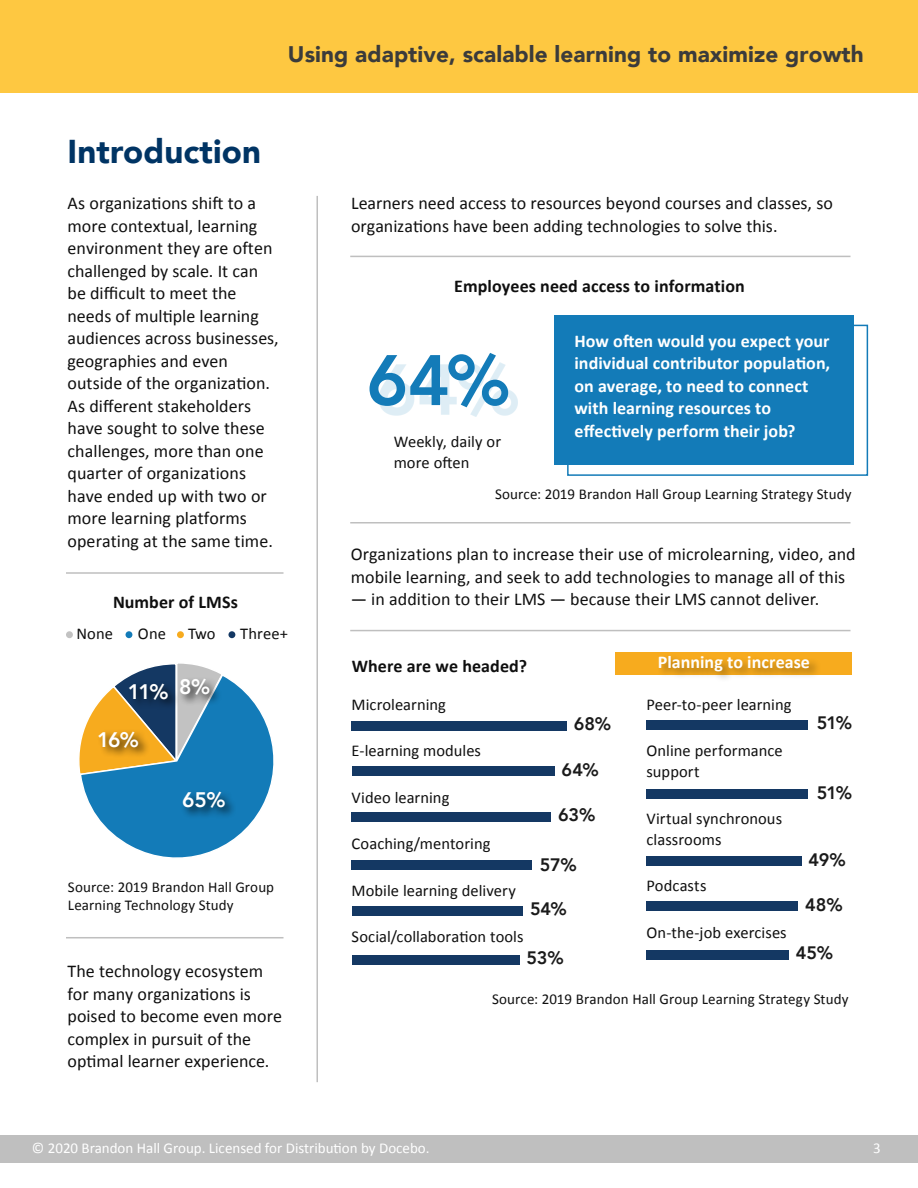
<style>
.page{position:relative;width:918px;height:1188px;background:#fff}
.page>*{position:absolute;margin:0;border:0;box-sizing:border-box;transform-origin:0 0}
.body_copy{font:800 70.65px "Avenir";color:#137bb8}
.body_copy-2{font:900 33px "Avenir";letter-spacing:.005em;color:#003464}
.t1{font:900 22.5px "Avenir";letter-spacing:.005em;color:#3b3b3b}
.body_copy-3{font:800 21px "Avenir";color:#fff}
.body_copy-4{font:18px/22.5px "Calibri";letter-spacing:.005em;color:#0f0f0f}
.body_copy-5{font:700 18px/22.5px "Calibri";letter-spacing:.005em;color:#fff}
.body_copy-6{font:700 18px "Calibri";letter-spacing:.005em;color:#0f0f0f}
.body_copy-7{font:800 18px "Avenir";letter-spacing:-.005em;color:#1a1a1a}
.body_copy-8{font:16.5px/21px "Calibri";letter-spacing:.005em;color:#0f0f0f}
.source_line{font:15px/18px "Calibri";letter-spacing:.01em;color:#0f0f0f}
.t2{font:15px "Calibri";color:#fff}
</style>
<div class="page">
<div style="left:0;top:0;width:918px;height:92px;background:#fec841"></div>
<div style="left:0;top:1136px;width:918px;height:27px;background:#bfbfbf"></div>
<svg style="left:79px;top:663px;width:195px;height:195px"></svg>
<div style="left:97px;top:729px;width:53px;height:30px;background:#000;opacity:.75"></div>
<div style="left:127px;top:681px;width:53px;height:30px;background:#000;opacity:.75"></div>
<div style="left:178px;top:677px;width:44px;height:29px;background:#000;opacity:.75"></div>
<div style="left:180px;top:789px;width:57px;height:30px;background:#000;opacity:.75"></div>
<div style="left:66px;top:631px;width:7px;height:7px;background:#c2c2c2;border-radius:50%"></div>
<div style="left:126px;top:631px;width:6px;height:7px;background:#137bb8;border-radius:50%"></div>
<div style="left:177px;top:631px;width:7px;height:7px;background:#f7ab1e;border-radius:50%"></div>
<div style="left:228px;top:631px;width:7px;height:7px;background:#143863;border-radius:50%"></div>
<hr style="left:66px;top:572px;width:218px;height:2px;background:#bfbfbf">
<hr style="left:350px;top:256px;width:500px;height:1px;background:#bfbfbf">
<hr style="left:350px;top:522px;width:500px;height:2px;background:#bfbfbf">
<hr style="left:350px;top:630px;width:500px;height:1px;background:#bfbfbf">
<hr style="left:66px;top:937px;width:218px;height:1px;background:#bfbfbf">
<hr style="left:316px;top:196px;width:2px;height:886px;background:#bfbfbf">
<div style="left:554px;top:315px;width:300px;height:149px;background:#137bb8"></div>
<div style="left:567px;top:325px;width:301px;height:151px;border:2px solid #137bb8"></div>
<div style="left:379px;top:362px;width:139px;height:55px;background:#027bb6;opacity:.13"></div>
<div style="left:352px;top:721px;width:215px;height:10px;background:#143863"></div>
<div style="left:352px;top:766px;width:202px;height:10px;background:#143863"></div>
<div style="left:352px;top:812px;width:199px;height:9px;background:#143863"></div>
<div style="left:352px;top:860px;width:180px;height:10px;background:#143863"></div>
<div style="left:352px;top:906px;width:171px;height:10px;background:#143863"></div>
<div style="left:352px;top:955px;width:168px;height:9px;background:#143863"></div>
<div style="left:646px;top:721px;width:162px;height:9px;background:#143863"></div>
<div style="left:646px;top:789px;width:162px;height:10px;background:#143863"></div>
<div style="left:646px;top:856px;width:156px;height:10px;background:#143863"></div>
<div style="left:646px;top:902px;width:152px;height:9px;background:#143863"></div>
<div style="left:646px;top:950px;width:143px;height:10px;background:#143863"></div>
<div style="left:616px;top:652px;width:236px;height:22px;background:#f7ab1e"></div>
<div style="left:657px;top:653px;width:165px;height:30px;background:#000;opacity:.37"></div>
<p class="t1" style="left:288px;top:34px;width:577px">Using adaptive, scalable learning to maximize growth</p>
<p class="body_copy-2" style="left:68px;top:123px;width:195px">Introduction</p>
<p class="body_copy-4" style="left:67px;top:191px;width:213px">As organizations shift to a more contextual, learning environment they are often challenged by scale. It can be difficult to meet the needs of multiple learning audiences across businesses, geographies and even outside of the organization.<br>As different stakeholders have sought to solve these challenges, more than one quarter of organizations have ended up with two or more learning platforms operating at the same time.</p>
<p class="body_copy-6" style="left:113px;top:590px;width:126px">Number of LMSs</p>
<p class="body_copy-4" style="left:351px;top:191px;width:483px">Learners need access to resources beyond courses and classes, so organizations have been adding technologies to solve this.</p>
<p class="body_copy-6" style="left:454px;top:275px;width:292px">Employees need access to information</p>
<p class="body_copy-5" style="left:574px;top:328px;width:257px">How often would you expect your individual contributor population, on average, to need to connect with learning resources to effectively perform their job?</p>
<p class="body_copy" style="left:366px;top:326px;width:145px">64%</p>
<p class="body_copy-8" style="left:394px;top:430px;width:109px">Weekly, daily or more often</p>
<p class="source_line" style="left:495px;top:485px;width:358px">Source: 2019 Brandon Hall Group Learning Strategy Study</p>
<p class="body_copy-4" style="left:351px;top:542px;width:507px">Organizations plan to increase their use of microlearning, video, and mobile learning, and seek to add technologies to manage all of this</p>
<p class="body_copy-4" style="left:351px;top:587px;width:470px">— in addition to their LMS — because their LMS cannot deliver.</p>
<p class="body_copy-8" style="left:76px;top:623px;width:38px">None</p>
<p class="body_copy-8" style="left:138px;top:623px;width:30px">One</p>
<p class="body_copy-8" style="left:188px;top:623px;width:29px">Two</p>
<p class="body_copy-8" style="left:240px;top:623px;width:49px">Three+</p>
<p class="body_copy-3" style="left:128px;top:675px;width:42px">11%</p>
<p class="body_copy-3" style="left:179px;top:671px;width:33px">8%</p>
<p class="body_copy-3" style="left:97px;top:723px;width:43px">16%</p>
<p class="body_copy-3" style="left:182px;top:783px;width:45px">65%</p>
<p class="source_line" style="left:68px;top:878px;width:208px">Source: 2019 Brandon Hall Group<br>Learning Technology Study</p>
<p class="body_copy-4" style="left:68px;top:959px;width:216px">The technology ecosystem for many organizations is poised to become even more complex in pursuit of the optimal learner experience.</p>
<p class="body_copy-5" style="left:658px;top:650px;width:154px">Planning to increase</p>
<p class="body_copy-6" style="left:352px;top:655px;width:177px">Where are we headed?</p>
<p class="body_copy-8" style="left:352px;top:693px;width:96px">Microlearning</p>
<p class="body_copy-8" style="left:352px;top:739px;width:131px">E-learning modules</p>
<p class="body_copy-8" style="left:352px;top:786px;width:99px">Video learning</p>
<p class="body_copy-8" style="left:352px;top:832px;width:140px">Coaching/mentoring</p>
<p class="body_copy-8" style="left:352px;top:879px;width:166px">Mobile learning delivery</p>
<p class="body_copy-8" style="left:352px;top:925px;width:174px">Social/collaboration tools</p>
<p class="body_copy-8" style="left:646px;top:693px;width:147px">Peer-to-peer learning</p>
<p class="body_copy-8" style="left:646px;top:739px;width:138px">Online performance</p>
<p class="body_copy-8" style="left:646px;top:760px;width:55px">support</p>
<p class="body_copy-8" style="left:646px;top:807px;width:137px">Virtual synchronous</p>
<p class="body_copy-8" style="left:646px;top:828px;width:77px">classrooms</p>
<p class="body_copy-8" style="left:646px;top:874px;width:62px">Podcasts</p>
<p class="body_copy-8" style="left:646px;top:921px;width:142px">On-the-job exercises</p>
<p class="body_copy-7" style="left:574px;top:710px;width:39px">68%</p>
<p class="body_copy-7" style="left:817px;top:709px;width:37px">51%</p>
<p class="body_copy-7" style="left:562px;top:755px;width:39px">64%</p>
<p class="body_copy-7" style="left:558px;top:801px;width:39px">63%</p>
<p class="body_copy-7" style="left:540px;top:851px;width:39px">57%</p>
<p class="body_copy-7" style="left:530px;top:895px;width:38px">54%</p>
<p class="body_copy-7" style="left:527px;top:944px;width:39px">53%</p>
<p class="body_copy-7" style="left:817px;top:779px;width:37px">51%</p>
<p class="body_copy-7" style="left:809px;top:845px;width:39px">49%</p>
<p class="body_copy-7" style="left:805px;top:890px;width:39px">48%</p>
<p class="body_copy-7" style="left:796px;top:939px;width:39px">45%</p>
<p class="source_line" style="left:492px;top:989px;width:358px">Source: 2019 Brandon Hall Group Learning Strategy Study</p>
<p class="t2" style="left:32px;top:1138px;width:399px">© 2020 Brandon Hall Group. Licensed for Distribution by Docebo.</p>
<p class="t2" style="left:873px;top:1138px;width:9px">3</p>
</div>
